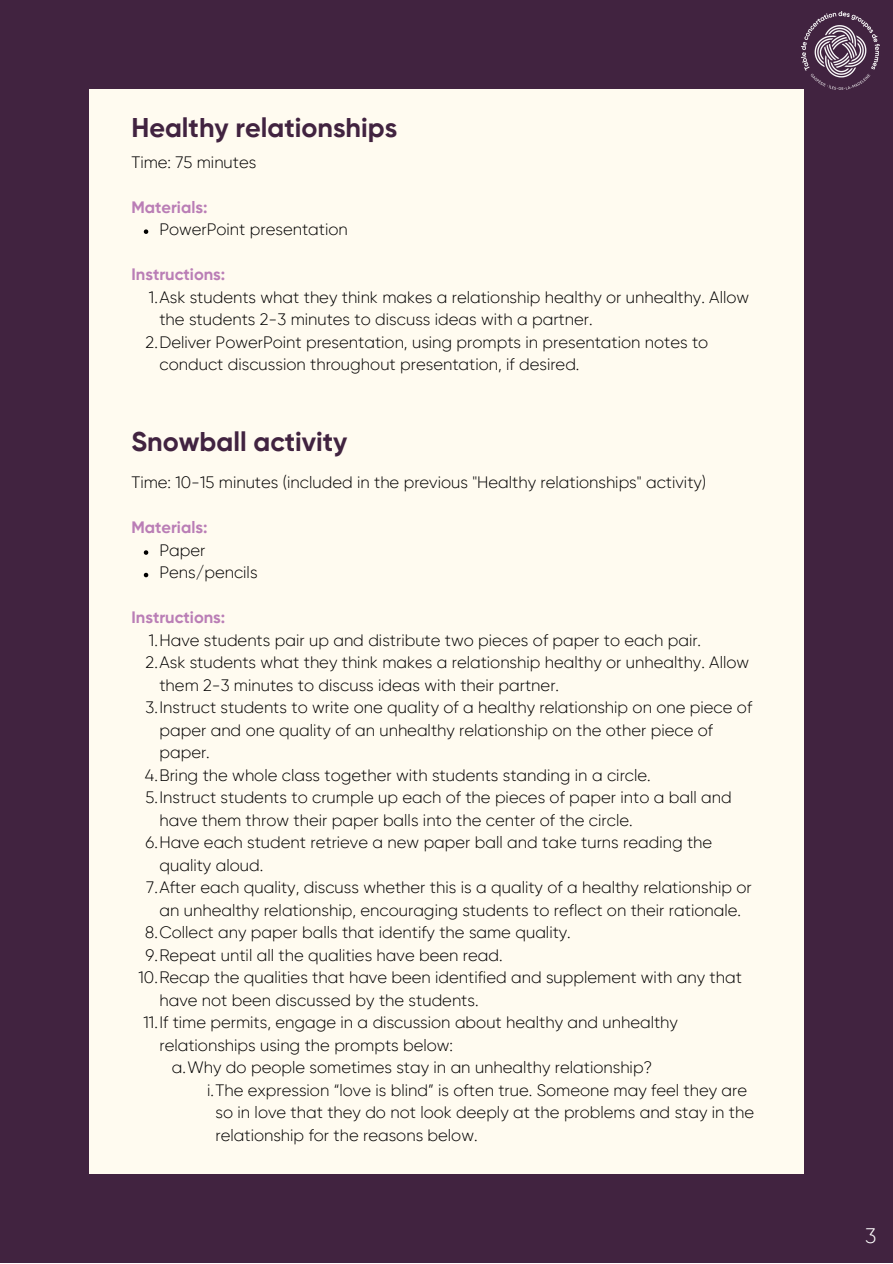
<style>
.page{position:relative;width:893px;height:1264px;background:#fff}
.page>*{position:absolute;margin:0;border:0;box-sizing:border-box;transform-origin:0 0}
.t1{font:700 27px "Gilroy";color:#412340}
.t2{font:300 21px "Gilroy";color:#fff}
.t3{font:300 16.5px/22.5px "Gilroy";color:#000}
.t4{font:700 16.5px "Gilroy";color:#ba7eb6}
</style>
<div class="page">
<div style="left:0;top:0;width:892px;height:1262px;background:#412340"></div>
<div style="left:89px;top:89px;width:714px;height:1084px;background:#fffbf0"></div>
<svg style="left:144px;top:229px;width:4px;height:5px"></svg>
<svg style="left:144px;top:550px;width:4px;height:5px"></svg>
<svg style="left:144px;top:573px;width:4px;height:4px"></svg>
<img style="left:801px;top:12px;width:78px;height:77px">
<h1 class="t1" style="left:131px;top:116px;width:267px">Healthy relationships</h1>
<p class="t3" style="left:131px;top:152px;width:126px">Time: 75 minutes</p>
<p class="t4" style="left:131px;top:200px;width:78px">Materials:</p>
<p class="t3" style="left:159px;top:219px;width:190px">PowerPoint presentation</p>
<p class="t4" style="left:131px;top:267px;width:95px">Instructions:</p>
<p class="t3" style="left:149px;top:287px;width:601px">1.Ask students what they think makes a relationship healthy or unhealthy. Allow</p>
<p class="t3" style="left:159px;top:309px;width:434px">the students 2-3 minutes to discuss ideas with a partner.</p>
<p class="t3" style="left:146px;top:332px;width:564px">2.Deliver PowerPoint presentation, using prompts in presentation notes to</p>
<p class="t3" style="left:159px;top:354px;width:421px">conduct discussion throughout presentation, if desired.</p>
<h1 class="t1" style="left:131px;top:430px;width:217px">Snowball activity</h1>
<p class="t3" style="left:131px;top:472px;width:576px">Time: 10-15 minutes (included in the previous "Healthy relationships" activity)</p>
<p class="t4" style="left:131px;top:520px;width:78px">Materials:</p>
<p class="t3" style="left:159px;top:540px;width:100px">Paper<br>Pens/pencils</p>
<p class="t4" style="left:131px;top:610px;width:95px">Instructions:</p>
<p class="t3" style="left:149px;top:630px;width:553px">1.Have students pair up and distribute two pieces of paper to each pair.</p>
<p class="t3" style="left:146px;top:652px;width:605px">2.Ask students what they think makes a relationship healthy or unhealthy. Allow</p>
<p class="t3" style="left:159px;top:675px;width:401px">them 2-3 minutes to discuss ideas with their partner.</p>
<p class="t3" style="left:145px;top:697px;width:608px">3.Instruct students to write one quality of a healthy relationship on one piece of</p>
<p class="t3" style="left:159px;top:720px;width:555px">paper and one quality of an unhealthy relationship on the other piece of</p>
<p class="t3" style="left:159px;top:742px;width:52px">paper.</p>
<p class="t3" style="left:145px;top:765px;width:507px">4.Bring the whole class together with students standing in a circle.</p>
<p class="t3" style="left:145px;top:787px;width:588px">5.Instruct students to crumple up each of the pieces of paper into a ball and</p>
<p class="t3" style="left:159px;top:810px;width:474px">have them throw their paper balls into the center of the circle.</p>
<p class="t3" style="left:145px;top:832px;width:568px">6.Have each student retrieve a new paper ball and take turns reading the</p>
<p class="t3" style="left:159px;top:855px;width:105px">quality aloud.</p>
<p class="t3" style="left:146px;top:877px;width:607px">7.After each quality, discuss whether this is a quality of a healthy relationship or</p>
<p class="t3" style="left:159px;top:900px;width:583px">an unhealthy relationship, encouraging students to reflect on their rationale.</p>
<p class="t3" style="left:145px;top:922px;width:427px">8.Collect any paper balls that identify the same quality.</p>
<p class="t3" style="left:145px;top:945px;width:358px">9.Repeat until all the qualities have been read.</p>
<p class="t3" style="left:138px;top:967px;width:605px">10.Recap the qualities that have been identified and supplement with any that</p>
<p class="t3" style="left:159px;top:989px;width:320px">have not been discussed by the students.</p>
<p class="t3" style="left:143px;top:1012px;width:536px">11.If time permits, engage in a discussion about healthy and unhealthy</p>
<p class="t3" style="left:159px;top:1034px;width:295px">relationships using the prompts below:</p>
<p class="t3" style="left:172px;top:1057px;width:482px">a.Why do people sometimes stay in an unhealthy relationship?</p>
<p class="t3" style="left:207px;top:1079px;width:541px">i.The expression “love is blind” is often true. Someone may feel they are</p>
<p class="t3" style="left:215px;top:1102px;width:540px">so in love that they do not look deeply at the problems and stay in the</p>
<p class="t3" style="left:215px;top:1124px;width:263px">relationship for the reasons below.</p>
<p class="t2" style="left:865px;top:1226px;width:13px">3</p>
</div>
